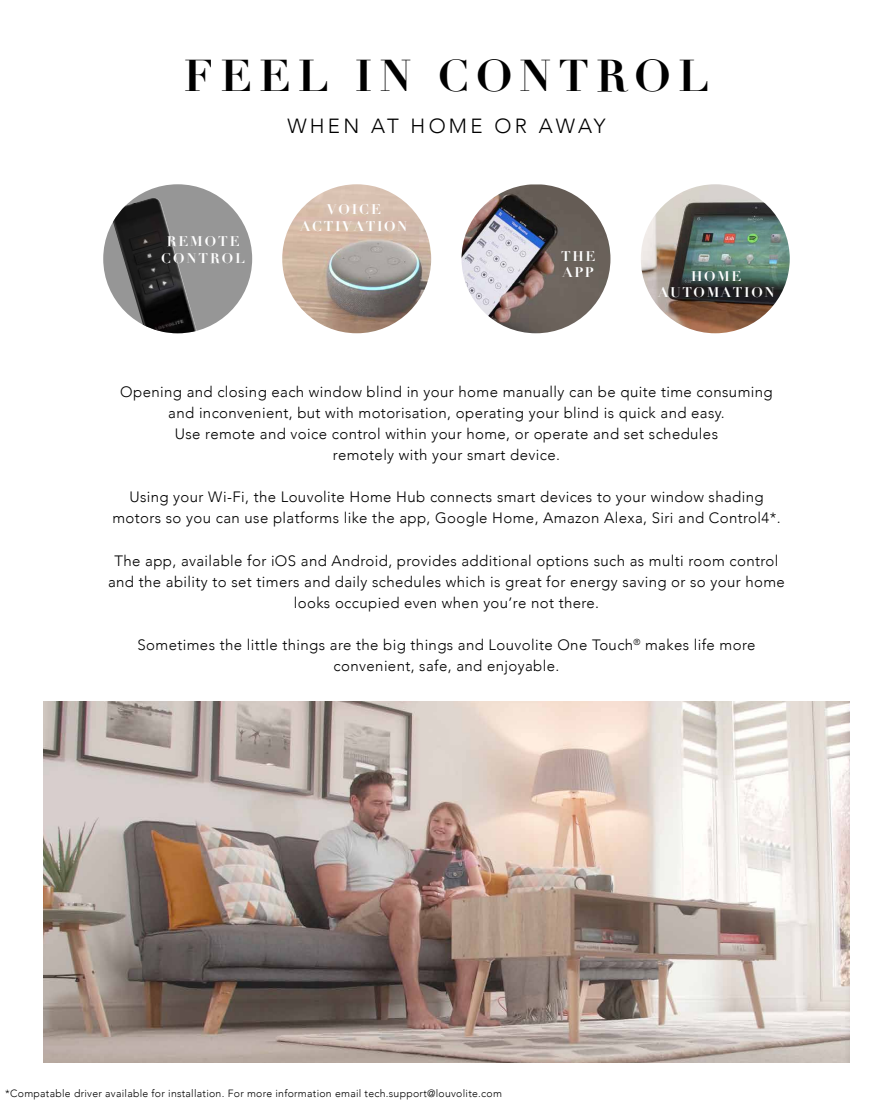
<style>
.page{position:relative;width:893px;height:1106px;background:#fff}
.page>*{position:absolute;margin:0;border:0;box-sizing:border-box;transform-origin:0 0}
.t1{font:700 43.5px "Didot";letter-spacing:.16em;color:#000}
.t2{font:300 20.4px "Avenir";letter-spacing:.16em;color:#000}
.t3{font:300 15px/21px "Avenir";letter-spacing:.025em;color:#000;text-align:center}
.t4{font:700 13.65px/16.4px "Didot";letter-spacing:.12em;color:#fff;text-align:center}
.t5{font:700 13.65px/16.4px "Didot";letter-spacing:.14em;color:#fff;text-align:center}
.t6{font:300 10.5px "Avenir";letter-spacing:.025em;color:#000}
</style>
<div class="page">
<img style="left:282px;top:184px;width:149px;height:149px;border-radius:74px">
<img style="left:641px;top:184px;width:149px;height:149px;border-radius:74px">
<div style="left:103px;top:184px;width:149px;height:149px;background:#969696;border-radius:50%"></div>
<img style="left:113px;top:198px;width:84px;height:135px">
<img style="left:461px;top:184px;width:149px;height:149px;border-radius:73px">
<img style="left:44px;top:701px;width:805px;height:361px">
<h1 class="t1" style="left:184px;top:48px;width:527px">FEEL IN CONTROL</h1>
<h2 class="t2" style="left:287px;top:114px;width:320px">WHEN AT HOME OR AWAY</h2>
<p class="t5" style="left:161px;top:233px;width:85px">REMOTE<br>CONTROL</p>
<p class="t4" style="left:300px;top:201px;width:109px">VOICE<br>ACTIVATION</p>
<p class="t4" style="left:561px;top:248px;width:36px;text-align:left">THE<br>APP</p>
<p class="t4" style="left:658px;top:268px;width:118px">HOME<br>AUTOMATION</p>
<p class="t3" style="left:120px;top:381px;width:654px">Opening and closing each window blind in your home manually can be quite time consuming and inconvenient, but with motorisation, operating your blind is quick and easy.<br>Use remote and voice control within your home, or operate and set schedules<br>remotely with your smart device.</p>
<p class="t3" style="left:112px;top:486px;width:670px">Using your Wi-Fi, the Louvolite Home Hub connects smart devices to your window shading motors so you can use platforms like the app, Google Home, Amazon Alexa, Siri and Control4*.</p>
<p class="t3" style="left:108px;top:550px;width:678px">The app, available for iOS and Android, provides additional options such as multi room control and the ability to set timers and daily schedules which is great for energy saving or so your home looks occupied even when you’re not there.</p>
<p class="t3" style="left:138px;top:634px;width:619px">Sometimes the little things are the big things and Louvolite One Touch<sup>®</sup> makes life more convenient, safe, and enjoyable.</p>
<p class="t6" style="left:5px;top:1086px;width:498px">*Compatable driver available for installation. For more information email tech.support@louvolite.com</p>
</div>
